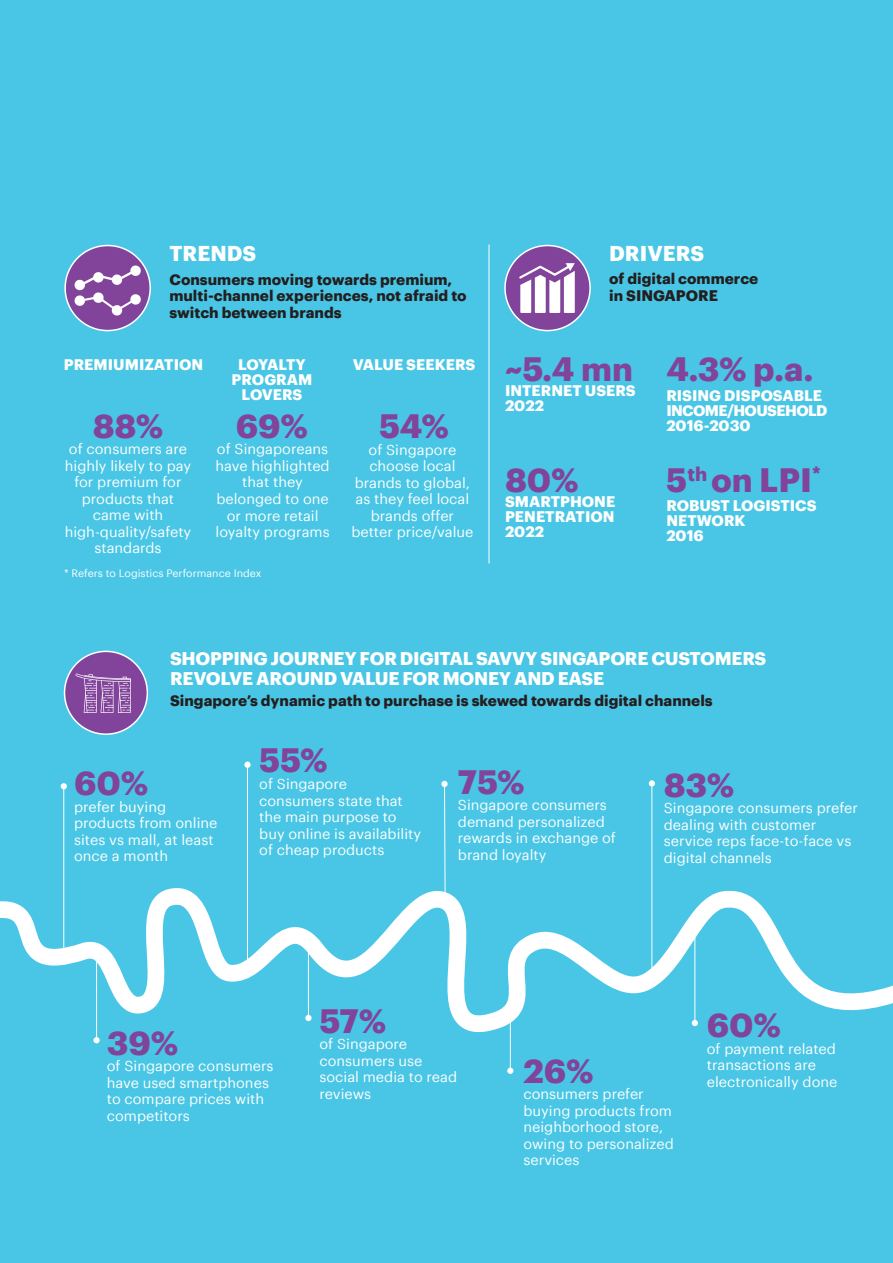
<style>
.page{position:relative;width:893px;height:1263px;background:#49c6e5}
.page>*{position:absolute;margin:0;border:0;box-sizing:border-box;transform-origin:0 0}
.t1{font:700 33px "Graphik";letter-spacing:-.005em;color:#81449a}
.t2{font:700 21px "Graphik";color:#fff}
.t3{font:700 18px/19.5px "Graphik";letter-spacing:-.015em;color:#fff}
.t4{font:700 15px/16.5px "Graphik";color:#231f20}
.t5{font:700 15px/15px "Graphik";color:#fff}
.t6{font:14.25px/16.5px "Graphik";color:#fff}
.t7{font:10.5px "Graphik";color:#fff}
</style>
<div class="page">
<div style="left:65px;top:651px;width:82px;height:83px;background:#81449a;border-radius:50%"></div>
<svg style="left:75px;top:673px;width:56px;height:40px"></svg>
<div style="left:64px;top:651px;width:84px;height:84px;border:2px solid #fff;border-radius:50%"></div>
<hr style="left:651px;top:783px;width:1px;height:195px;background:#fff">
<svg style="left:649px;top:780px;width:6px;height:6px"></svg>
<hr style="left:63px;top:786px;width:1px;height:169px;background:#fff">
<svg style="left:61px;top:783px;width:6px;height:6px"></svg>
<hr style="left:510px;top:1002px;width:1px;height:69px;background:#fff">
<svg style="left:507px;top:1068px;width:6px;height:6px"></svg>
<hr style="left:96px;top:955px;width:1px;height:85px;background:#fff">
<div style="left:93px;top:1037px;width:7px;height:6px;background:#fff;border-radius:50%"></div>
<hr style="left:247px;top:764px;width:1px;height:208px;background:#fff">
<svg style="left:244px;top:761px;width:7px;height:7px"></svg>
<svg style="left:444px;top:787px;width:2px;height:101px"></svg>
<div style="left:441px;top:781px;width:7px;height:6px;background:#fff;border-radius:50%"></div>
<svg style="left:0;top:888px;width:893px;height:144px"></svg>
<div style="left:505px;top:246px;width:85px;height:85px;background:#81449a;border-radius:50%"></div>
<div style="left:504px;top:245px;width:87px;height:86px;border:2px solid #fff;border-radius:50%"></div>
<svg style="left:519px;top:263px;width:56px;height:50px"></svg>
<div style="left:65px;top:246px;width:85px;height:85px;background:#81449a;border-radius:50%"></div>
<div style="left:64px;top:245px;width:87px;height:86px;border:2px solid #fff;border-radius:50%"></div>
<svg style="left:74px;top:265px;width:68px;height:51px"></svg>
<hr style="left:489px;top:244px;width:1px;height:319px;background:#fff">
<h2 class="t2" style="left:169px;top:237px;width:88px">TRENDS</h2>
<h2 class="t2" style="left:609px;top:237px;width:96px">DRIVERS</h2>
<p class="t4" style="left:169px;top:270px;width:299px">Consumers moving towards premium, multi-channel experiences, not afraid to switch between brands</p>
<p class="t5" style="left:64px;top:355px;width:141px">PREMIUMIZATION</p>
<p class="t5" style="left:232px;top:355px;width:82px;text-align:center">LOYALTY<br>PROGRAM<br>LOVERS</p>
<p class="t5" style="left:353px;top:355px;width:124px">VALUE SEEKERS</p>
<h1 class="t1" style="left:93px;top:400px;width:72px">88%</h1>
<h1 class="t1" style="left:236px;top:400px;width:74px">69%</h1>
<h1 class="t1" style="left:379px;top:400px;width:72px">54%</h1>
<p class="t6" style="left:65px;top:440px;width:128px;text-align:center">of consumers are highly likely to pay for premium for products that came with high-quality/safety standards</p>
<p class="t6" style="left:215px;top:440px;width:116px;text-align:center">of Singaporeans have highlighted that they belonged to one or more retail loyalty programs</p>
<p class="t6" style="left:351px;top:440px;width:124px;text-align:center">of Singapore choose local brands to global, as they feel local brands offer better price/value</p>
<p class="t7" style="left:64px;top:565px;width:199px">* Refers to Logistics Performance Index</p>
<p class="t4" style="left:609px;top:269px;width:151px">of digital commerce in SINGAPORE</p>
<h1 class="t1" style="left:505px;top:343px;width:129px">~5.4 mn</h1>
<p class="t5" style="left:505px;top:382px;width:132px">INTERNET USERS<br>2022</p>
<h1 class="t1" style="left:505px;top:454px;width:75px">80%</h1>
<p class="t5" style="left:505px;top:493px;width:112px;text-align:justify">SMARTPHONE PENETRATION 2022</p>
<h1 class="t1" style="left:666px;top:343px;width:149px">4.3% p.a.</h1>
<p class="t5" style="left:666px;top:386px;width:163px">RISING DISPOSABLE<br>INCOME/HOUSEHOLD<br>2016-2030</p>
<h1 class="t1" style="left:666px;top:454px;width:156px">5<sup>th</sup> on LPI<sup>*</sup></h1>
<p class="t5" style="left:666px;top:497px;width:152px">ROBUST LOGISTICS<br>NETWORK<br>2016</p>
<p class="t3" style="left:170px;top:648px;width:598px">SHOPPING JOURNEY FOR DIGITAL SAVVY SINGAPORE CUSTOMERS<br>REVOLVE AROUND VALUE FOR MONEY AND EASE</p>
<p class="t4" style="left:170px;top:691px;width:544px">Singapore’s dynamic path to purchase is skewed towards digital channels</p>
<h1 class="t1" style="left:74px;top:757px;width:76px">60%</h1>
<p class="t6" style="left:74px;top:797px;width:145px">prefer buying products from online sites vs mall, at least once a month</p>
<h1 class="t1" style="left:259px;top:735px;width:70px">55%</h1>
<p class="t6" style="left:259px;top:774px;width:163px">of Singapore consumers state that the main purpose to buy online is availability of cheap products</p>
<h1 class="t1" style="left:458px;top:756px;width:68px">75%</h1>
<p class="t6" style="left:458px;top:795px;width:160px">Singapore consumers demand personalized rewards in exchange of brand loyalty</p>
<h1 class="t1" style="left:664px;top:759px;width:72px">83%</h1>
<p class="t6" style="left:664px;top:798px;width:196px">Singapore consumers prefer dealing with customer service reps face-to-face vs digital channels</p>
<h1 class="t1" style="left:107px;top:1017px;width:73px">39%</h1>
<p class="t6" style="left:107px;top:1056px;width:168px">of Singapore consumers have used smartphones to compare prices with competitors</p>
<h1 class="t1" style="left:319px;top:995px;width:68px">57%</h1>
<p class="t6" style="left:319px;top:1035px;width:139px">of Singapore consumers use social media to read reviews</p>
<h1 class="t1" style="left:523px;top:1045px;width:72px">26%</h1>
<p class="t6" style="left:523px;top:1085px;width:152px">consumers prefer buying products from neighborhood store, owing to personalized services</p>
<h1 class="t1" style="left:707px;top:1000px;width:76px">60%</h1>
<p class="t6" style="left:707px;top:1039px;width:131px">of payment related transactions are</p>
<p class="t6" style="left:707px;top:1072px;width:132px">electronically done</p>
</div>
